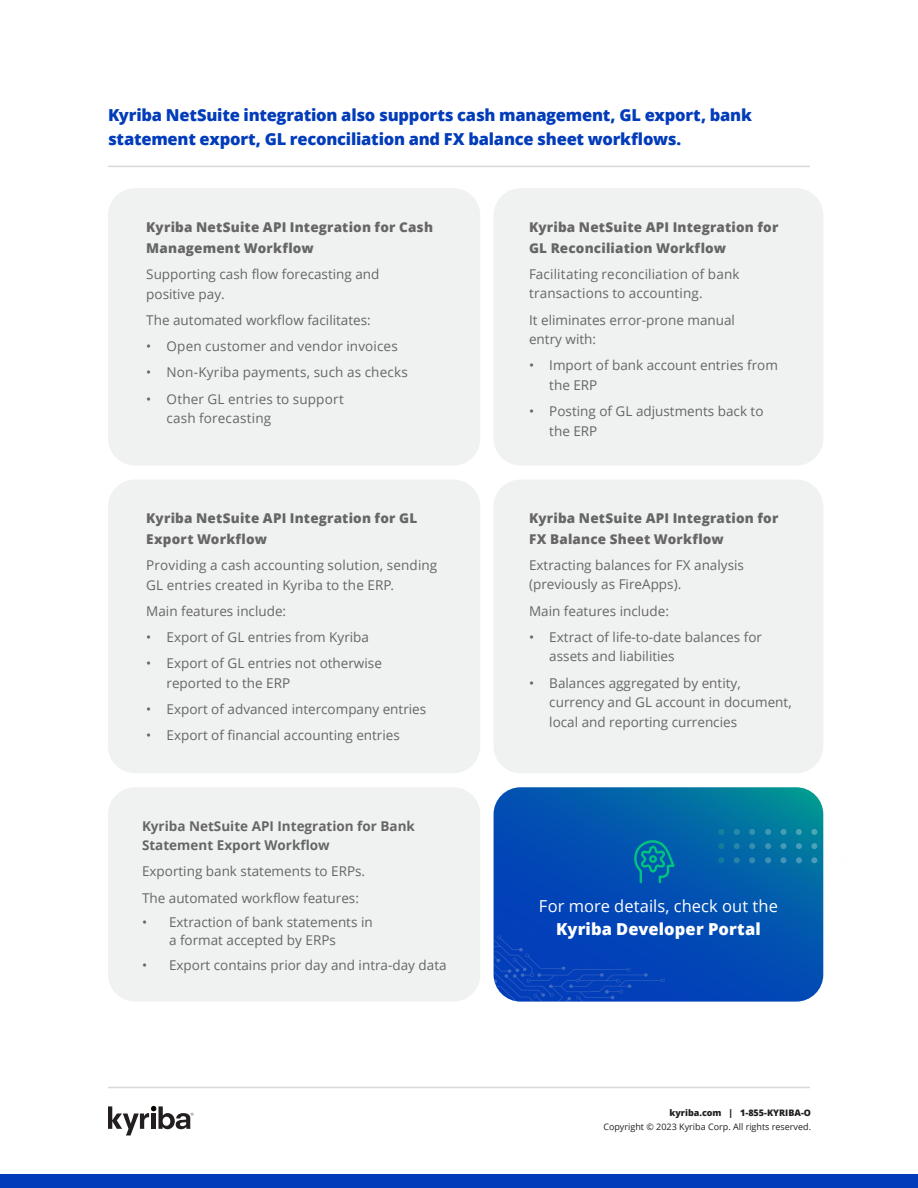
<style>
.page{position:relative;width:918px;height:1188px;background:#fff}
.page>*{position:absolute;margin:0;border:0;box-sizing:border-box;transform-origin:0 0}
.t1{font:800 16.5px/24px "Open Sans";letter-spacing:-.015em;color:#023cba}
.t2{font:16.5px "Open Sans";color:#fff}
.t3{font:800 16.5px "Open Sans";letter-spacing:.005em;color:#fff}
.t4{font:13.5px/19.5px "Open Sans";color:#666}
.t5{font:800 13.5px/21px "Open Sans";letter-spacing:.015em;color:#666}
.t6{font:700 13.5px/19.5px "Open Sans";color:#666}
.t7{font:9px "Open Sans";color:#231f20}
.t8{font:800 9px "Open Sans";color:#231f20}
</style>
<div class="page">
<svg style="left:108px;top:1106px;width:85px;height:30px"></svg>
<div style="left:0;top:1174px;width:918px;height:14px;background:#023cba"></div>
<hr style="left:108px;top:1087px;width:702px;height:1px;background:#d7d9da">
<div style="left:108px;top:188px;width:372px;height:278px;background:#f0f1f1;border-radius:27px"></div>
<div style="left:494px;top:188px;width:329px;height:278px;background:#f0f1f1;border-radius:27px"></div>
<div style="left:494px;top:480px;width:329px;height:293px;background:#f0f1f1;border-radius:27px"></div>
<svg style="left:494px;top:787px;width:329px;height:215px;background:#0458af"></svg>
<div style="left:108px;top:480px;width:372px;height:293px;background:#f0f1f1;border-radius:27px"></div>
<div style="left:108px;top:787px;width:372px;height:215px;background:#f0f1f1;border-radius:27px"></div>
<hr style="left:108px;top:166px;width:702px;height:1px;background:#d7d9da">
<svg style="left:494px;top:914px;width:171px;height:88px;background:#0945ba"></svg>
<svg style="left:634px;top:839px;width:43px;height:46px;background:#0171a2"></svg>
<svg style="left:718px;top:829px;width:106px;height:34px;background:#0b77a5"></svg>
<p class="t1" style="left:108px;top:102px;width:645px">Kyriba NetSuite integration also supports cash management, GL export, bank statement export, GL reconciliation and FX balance sheet workflows.</p>
<p class="t5" style="left:146px;top:216px;width:288px">Kyriba NetSuite API Integration for Cash<br>Management Workflow</p>
<p class="t4" style="left:146px;top:264px;width:235px">Supporting cash flow forecasting and positive pay.</p>
<p class="t4" style="left:146px;top:310px;width:226px">The automated workflow facilitates:</p>
<p class="t4" style="left:146px;top:336px;width:253px">• Open customer and vendor invoices</p>
<p class="t4" style="left:146px;top:362px;width:263px">• Non-Kyriba payments, such as checks</p>
<p class="t4" style="left:167px;top:389px;width:179px;text-indent:-20px">• Other GL entries to support cash forecasting</p>
<p class="t5" style="left:146px;top:507px;width:272px">Kyriba NetSuite API Integration for GL<br>Export Workflow</p>
<p class="t4" style="left:146px;top:555px;width:293px">Providing a cash accounting solution, sending<br>GL entries created in Kyriba to the ERP.</p>
<p class="t4" style="left:146px;top:601px;width:141px">Main features include:</p>
<p class="t4" style="left:146px;top:627px;width:224px">• Export of GL entries from Kyriba</p>
<p class="t4" style="left:167px;top:653px;width:217px;text-indent:-20px">• Export of GL entries not otherwise reported to the ERP</p>
<p class="t4" style="left:146px;top:699px;width:282px">• Export of advanced intercompany entries</p>
<p class="t4" style="left:146px;top:725px;width:255px">• Export of financial accounting entries</p>
<p class="t6" style="left:142px;top:816px;width:274px">Kyriba NetSuite API Integration for Bank<br>Statement Export Workflow</p>
<p class="t4" style="left:142px;top:858px;width:225px;line-height:26.2px">Exporting bank statements to ERPs.<br>The automated workflow features:</p>
<p class="t4" style="left:169px;top:913px;width:205px;line-height:18px;text-indent:-27px">• Extraction of bank statements in a format accepted by ERPs</p>
<p class="t4" style="left:142px;top:955px;width:306px">• Export contains prior day and intra-day data</p>
<p class="t5" style="left:529px;top:216px;width:251px">Kyriba NetSuite API Integration for<br>GL Reconciliation Workflow</p>
<p class="t4" style="left:529px;top:264px;width:212px">Facilitating reconciliation of bank transactions to accounting.</p>
<p class="t4" style="left:529px;top:310px;width:207px">It eliminates error-prone manual entry with:</p>
<p class="t4" style="left:549px;top:355px;width:230px;text-indent:-20px">• Import of bank account entries from the ERP</p>
<p class="t4" style="left:549px;top:401px;width:216px;text-indent:-20px">• Posting of GL adjustments back to the ERP</p>
<p class="t5" style="left:529px;top:507px;width:251px">Kyriba NetSuite API Integration for<br>FX Balance Sheet Workflow</p>
<p class="t4" style="left:529px;top:555px;width:216px">Extracting balances for FX analysis (previously as FireApps).</p>
<p class="t4" style="left:529px;top:601px;width:141px">Main features include:</p>
<p class="t4" style="left:549px;top:627px;width:214px;text-indent:-20px">• Extract of life-to-date balances for assets and liabilities</p>
<p class="t4" style="left:549px;top:673px;width:244px;text-indent:-20px">• Balances aggregated by entity, currency and GL account in document, local and reporting currencies</p>
<p class="t2" style="left:539px;top:895px;width:240px">For more details, check out the</p>
<p class="t3" style="left:556px;top:916px;width:206px">Kyriba Developer Portal</p>
<p class="t8" style="left:669px;top:1106px;width:143px">kyriba.com | 1-855-KYRIBA-O</p>
<p class="t7" style="left:603px;top:1120px;width:209px">Copyright © 2023 Kyriba Corp. All rights reserved.</p>
</div>
